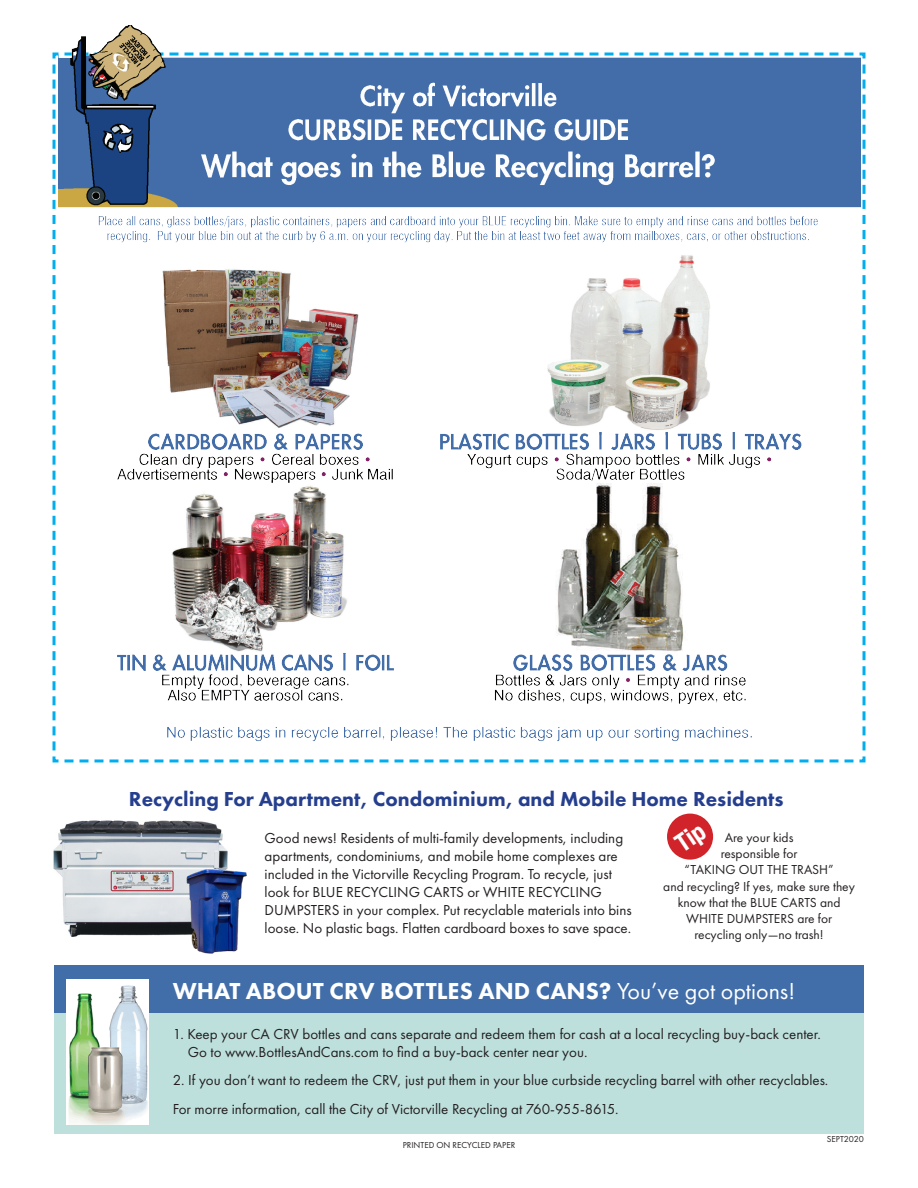
<style>
.page{position:relative;width:918px;height:1188px;background:#fff}
.page>*{position:absolute;margin:0;border:0;box-sizing:border-box;transform-origin:0 0}
.t1{font:800 24px "Futura PT";color:#fff}
.t2{font:800 21px "Futura PT";color:#253f8e}
.t3{font:15px/18px "Futura PT";color:#231f20}
.t4{font:13.5px/16.2px "Futura PT";color:#231f20;text-align:center}
.t5{font:9px "Futura PT";color:#231f20}
.s1{font-weight:400}
</style>
<div class="page">
<div style="left:667px;top:814px;width:46px;height:46px;background:#d1232a;border-radius:50%"></div>
<img style="left:58px;top:25px;width:803px;height:738px">
<img style="left:54px;top:820px;width:173px;height:116px">
<img style="left:183px;top:868px;width:64px;height:86px">
<div style="left:54px;top:966px;width:810px;height:48px;background:#416da9"></div>
<div style="left:54px;top:1013px;width:810px;height:121px;background:#bee0dd"></div>
<img style="left:67px;top:979px;width:81px;height:145px">
<p class="t2" style="left:129px;top:785px;width:656px">Recycling For Apartment, Condominium, and Mobile Home Residents</p>
<p class="t3" style="left:265px;top:829px;width:360px">Good news! Residents of multi-family developments, including</p>
<p class="t3" style="left:265px;top:847px;width:355px">apartments, condominiums, and mobile home complexes are</p>
<p class="t3" style="left:265px;top:865px;width:349px">included in the Victorville Recycling Program. To recycle, just</p>
<p class="t3" style="left:265px;top:883px;width:339px">look for BLUE RECYCLING CARTS or WHITE RECYCLING</p>
<p class="t3" style="left:265px;top:901px;width:369px">DUMPSTERS in your complex. Put recyclable materials into bins loose. No plastic bags. Flatten cardboard boxes to save space.</p>
<p class="t4" style="left:725px;top:829px;width:70px">Are your kids</p>
<p class="t4" style="left:721px;top:846px;width:78px">responsible for</p>
<p class="t4" style="left:684px;top:862px;width:151px">“TAKING OUT THE TRASH”</p>
<p class="t4" style="left:663px;top:878px;width:193px">and recycling? If yes, make sure they know that the BLUE CARTS and</p>
<p class="t4" style="left:686px;top:910px;width:147px">WHITE DUMPSTERS are for</p>
<p class="t4" style="left:695px;top:927px;width:131px">recycling only—no trash!</p>
<p class="t1" style="left:173px;top:976px;width:624px">WHAT ABOUT CRV BOTTLES AND CANS? <span class="s1">You’ve got options!</span></p>
<p class="t3" style="left:173px;top:1025px;width:650px">1. Keep your CA CRV bottles and cans separate and redeem them for cash at a local recycling buy-back center.</p>
<p class="t3" style="left:188px;top:1043px;width:401px">Go to www.BottlesAndCans.com to find a buy-back center near you.</p>
<p class="t3" style="left:173px;top:1071px;width:657px">2. If you don’t want to redeem the CRV, just put them in your blue curbside recycling barrel with other recyclables.</p>
<p class="t3" style="left:173px;top:1100px;width:447px">For morre information, call the City of Victorville Recycling at 760-955-8615.</p>
<p class="t5" style="left:403px;top:1140px;width:114px">PRINTED ON RECYCLED PAPER</p>
<p class="t5" style="left:827px;top:1134px;width:38px">SEPT2020</p>
</div>
